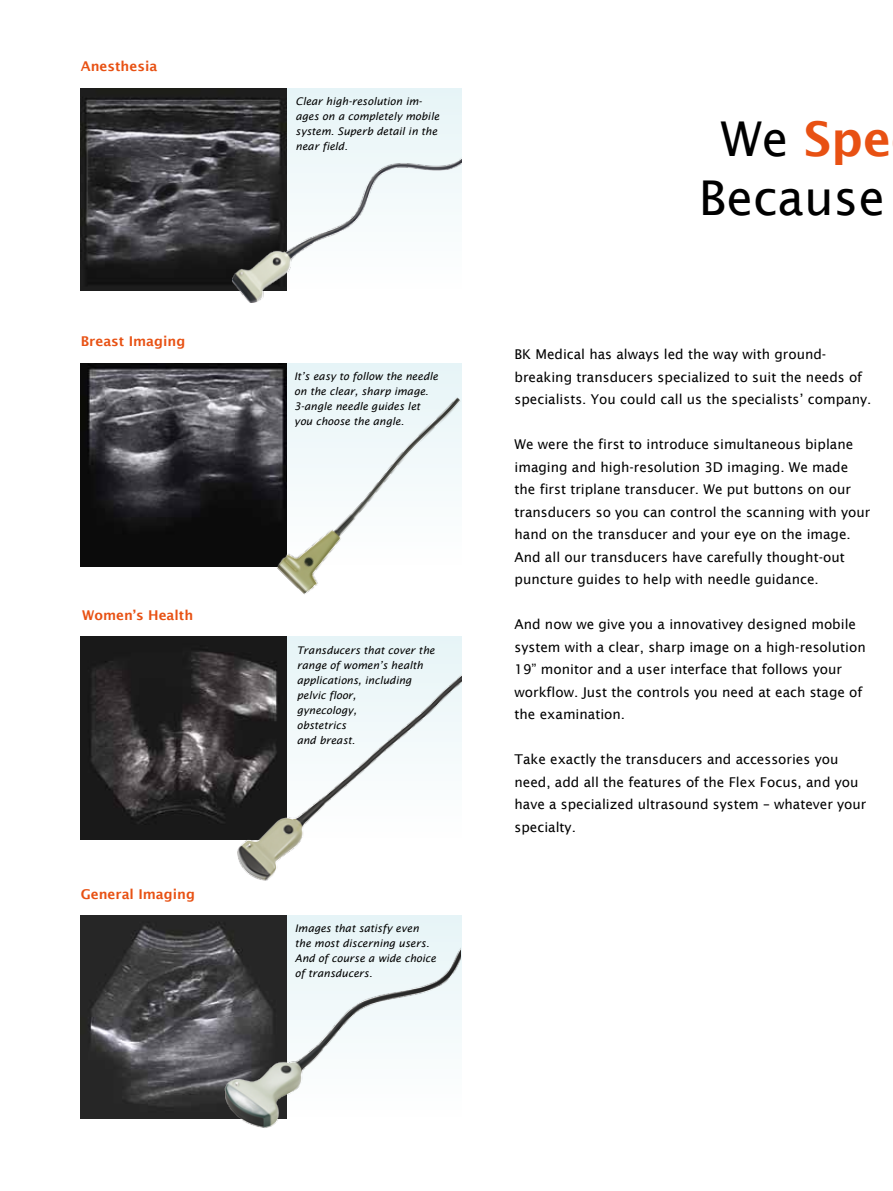
<style>
.page{position:relative;width:893px;height:1191px;background:#fff}
.page>*{position:absolute;margin:0;border:0;box-sizing:border-box;transform-origin:0 0}
.t1{font:48px/58.5px "Lucida Sans";color:#000;text-align:center}
.t2{font:13.5px/22.5px "Lucida Sans";color:#000}
.t3{font:600 13.5px "Lucida Sans";color:#e85113}
.t4{font:italic 10.5px/15px "Lucida Sans";color:#000}
.s1{font-weight:600;color:#e85113}
</style>
<div class="page">
<div style="left:272px;top:88px;width:190px;height:203px;background:#eaf6f8"></div>
<div style="left:264px;top:363px;width:197px;height:203px;background:#e6f4f7"></div>
<div style="left:272px;top:637px;width:190px;height:203px;background:#e8f5f7"></div>
<div style="left:272px;top:915px;width:190px;height:203px;background:#e8f5f7"></div>
<img style="left:81px;top:88px;width:205px;height:203px">
<img style="left:232px;top:150px;width:229px;height:152px">
<img style="left:81px;top:363px;width:205px;height:203px">
<img style="left:239px;top:371px;width:223px;height:224px">
<img style="left:81px;top:915px;width:205px;height:203px">
<img style="left:81px;top:637px;width:205px;height:202px">
<img style="left:236px;top:666px;width:225px;height:215px">
<img style="left:190px;top:938px;width:271px;height:190px">
<p class="t3" style="left:81px;top:59px;width:78px">Anesthesia</p>
<p class="t3" style="left:81px;top:334px;width:106px">Breast Imaging</p>
<p class="t3" style="left:82px;top:607px;width:113px">Women’s Health</p>
<p class="t3" style="left:81px;top:887px;width:116px">General Imaging</p>
<p class="t4" style="left:296px;top:93px;width:145px">Clear high-resolution im&shy;ages on a completely mobile system. Superb detail in the near field.</p>
<p class="t4" style="left:294px;top:369px;width:145px">It’s easy to follow the needle on the clear, sharp image.<br>3-angle needle guides let you choose the angle.</p>
<p class="t4" style="left:297px;top:642px;width:139px">Transducers that cover the range of women’s health applications, including pelvic floor,<br>gynecology,<br>obstetrics<br>and breast.</p>
<p class="t4" style="left:295px;top:920px;width:143px">Images that satisfy even the most discerning users.<br>And of course a wide choice of transducers.</p>
<h1 class="t1" style="left:699px;top:110px;width:194px">We <span class="s1">Spe<br></span>Because</h1>
<p class="t2" style="left:514px;top:343px;width:358px">BK Medical has always led the way with ground&shy;breaking transducers specialized to suit the needs of specialists. You could call us the specialists’ company.</p>
<p class="t2" style="left:514px;top:433px;width:357px">We were the first to introduce simultaneous biplane imaging and high-resolution 3D imaging. We made the first triplane transducer. We put buttons on our transducers so you can control the scanning with your hand on the transducer and your eye on the image.<br>And all our transducers have carefully thought-out puncture guides to help with needle guidance.</p>
<p class="t2" style="left:514px;top:613px;width:353px">And now we give you a innovativey designed mobile system with a clear, sharp image on a high-resolution 19” monitor and a user interface that follows your workflow. Just the controls you need at each stage of the examination.</p>
<p class="t2" style="left:514px;top:748px;width:353px">Take exactly the transducers and accessories you need, add all the features of the Flex Focus, and you have a specialized ultrasound system – whatever your specialty.</p>
</div>
